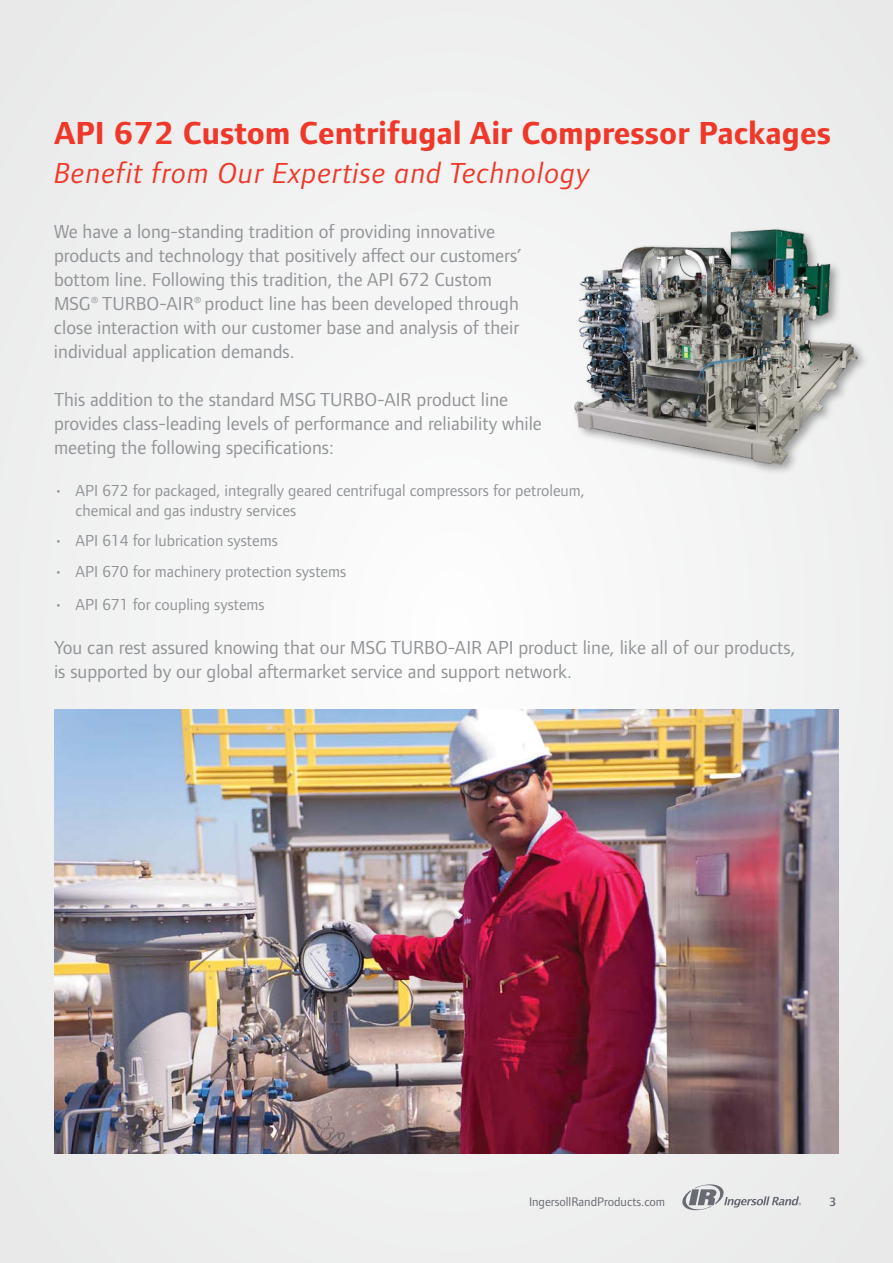
<style>
.page{position:relative;width:893px;height:1263px;background:#f0f0f1}
.page>*{position:absolute;margin:0;border:0;box-sizing:border-box;transform-origin:0 0}
.t1{font:700 33px "Foundry Form Sans";color:#ef3829}
.t2{font:italic 30px "Foundry Form Sans";letter-spacing:.03em;color:#ef3829}
.t3{font:19.5px/24px "Foundry Form Sans";color:#919396}
.t4{font:16.5px/19.8px "Foundry Form Sans";color:#919396}
.t5{font:12.75px "Foundry Form Sans";color:#696b73}
.t6{font:600 12.75px "Foundry Form Sans";color:#696b73}
</style>
<div class="page">
<svg style="left:682px;top:1184px;width:119px;height:27px"></svg>
<img style="left:54px;top:709px;width:785px;height:444px">
<img style="left:574px;top:229px;width:291px;height:243px">
<h1 class="t1" style="left:54px;top:113px;width:778px">API 672 Custom Centrifugal Air Compressor Packages</h1>
<h2 class="t2" style="left:54px;top:156px;width:537px">Benefit from Our Expertise and Technology</h2>
<p class="t3" style="left:54px;top:219px;width:470px">We have a long-standing tradition of providing innovative products and technology that positively affect our customers’ bottom line. Following this tradition, the API 672 Custom MSG® TURBO-AIR® product line has been developed through close interaction with our customer base and analysis of their individual application demands.</p>
<p class="t3" style="left:54px;top:388px;width:489px">This addition to the standard MSG TURBO-AIR product line provides class-leading levels of performance and reliability while meeting the following specifications:</p>
<p class="t4" style="left:76px;top:480px;width:511px;text-indent:-22px">• API 672 for packaged, integrally geared centrifugal compressors for petroleum, chemical and gas industry services</p>
<p class="t4" style="left:54px;top:531px;width:225px">• API 614 for lubrication systems</p>
<p class="t4" style="left:54px;top:561px;width:294px">• API 670 for machinery protection systems</p>
<p class="t4" style="left:54px;top:595px;width:212px">• API 671 for coupling systems</p>
<p class="t3" style="left:54px;top:636px;width:743px">You can rest assured knowing that our MSG TURBO-AIR API product line, like all of our products, is supported by our global aftermarket service and support network.</p>
<p class="t5" style="left:529px;top:1194px;width:138px">IngersollRandProducts.com</p>
<p class="t6" style="left:829px;top:1194px;width:9px">3</p>
</div>
